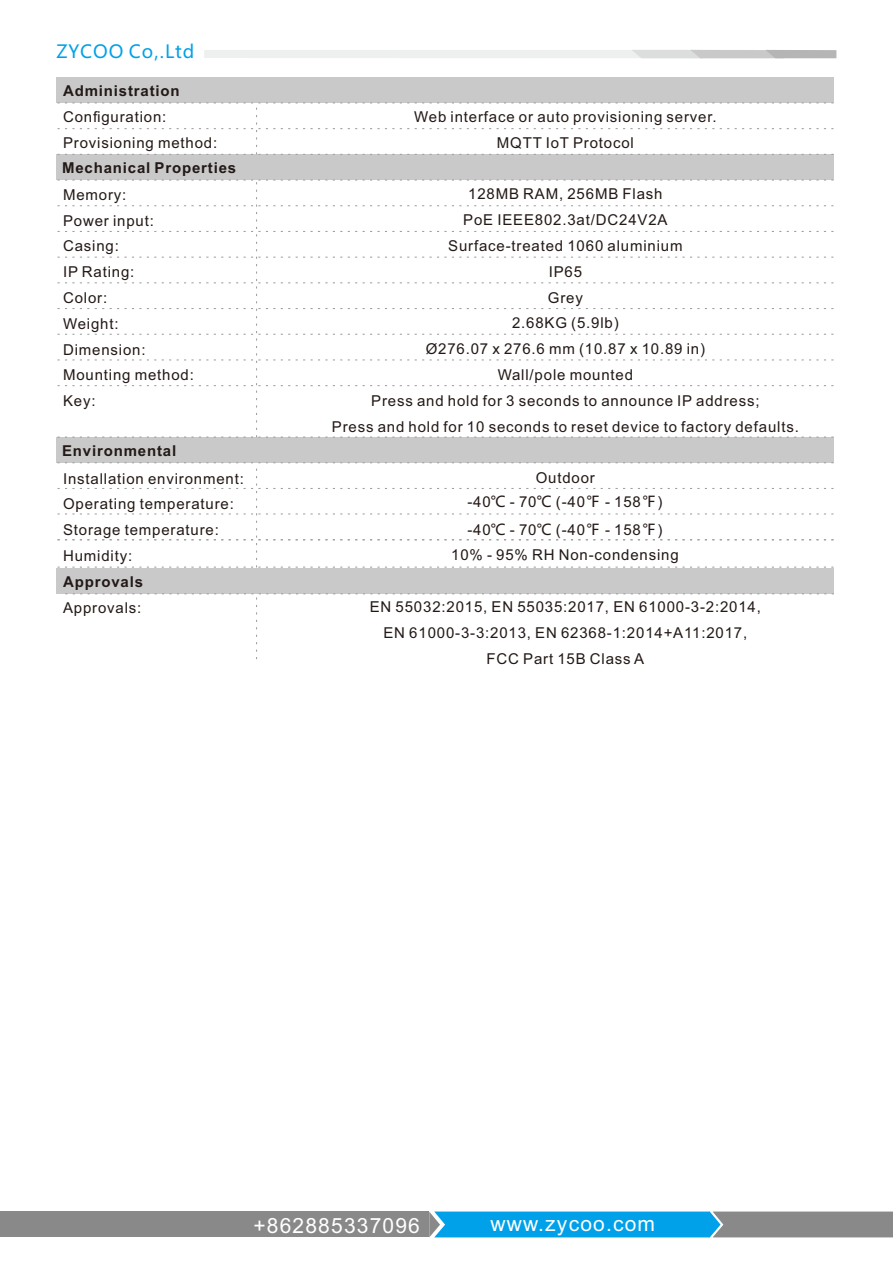
<style>
.page{position:relative;width:893px;height:1263px;background:#fff}
.page>*{position:absolute;margin:0;border:0;box-sizing:border-box;transform-origin:0 0}
.t1{font:21px "Arial";letter-spacing:.055em;color:#fff}
.t2{font:18px "Microsoft Ya Hei";letter-spacing:.045em;color:#00a1e9}
.t3{font:15px/25.8px "Arial";letter-spacing:.055em;color:#231916}
.t4{font:700 15px "Arial";letter-spacing:.055em;color:#231916}
.s1{font-family:"Microsoft Ya Hei"}
</style>
<div class="page">
<div style="left:57px;top:77px;width:777px;height:26px;background:#c9c9ca"></div>
<div style="left:57px;top:437px;width:777px;height:26px;background:#c9c9ca"></div>
<div style="left:57px;top:154px;width:777px;height:26px;background:#c9c9ca"></div>
<div style="left:57px;top:568px;width:777px;height:26px;background:#c9c9ca"></div>
<svg style="left:58px;top:102px;width:776px;height:53px"></svg>
<svg style="left:204px;top:50px;width:632px;height:8px"></svg>
<div style="left:0;top:1211px;width:429px;height:26px;background:#898989"></div>
<svg style="left:429px;top:1211px;width:464px;height:26px"></svg>
<svg style="left:58px;top:179px;width:776px;height:259px"></svg>
<svg style="left:58px;top:462px;width:776px;height:106px"></svg>
<svg style="left:65px;top:593px;width:769px;height:66px"></svg>
<p class="t2" style="left:56px;top:43px;width:139px">ZYCOO Co,.Ltd</p>
<p class="t4" style="left:63px;top:85px;width:118px">Administration</p>
<p class="t3" style="left:63px;top:106px;width:156px">Configuration:<br>Provisioning method:</p>
<p class="t3" style="left:63px;top:183px;width:132px">Memory:<br>Power input:<br>Casing:<br>IP Rating:<br>Color:<br>Weight:<br>Dimension:<br>Mounting method:<br>Key:</p>
<p class="t4" style="left:62px;top:162px;width:176px">Mechanical Properties</p>
<p class="t4" style="left:62px;top:445px;width:116px">Environmental</p>
<p class="t3" style="left:63px;top:467px;width:182px">Installation environment:<br>Operating temperature:<br>Storage temperature:<br>Humidity:</p>
<p class="t3" style="left:63px;top:596px;width:80px">Approvals:</p>
<p class="t4" style="left:63px;top:576px;width:82px">Approvals</p>
<p class="t3" style="left:414px;top:105px;width:304px;text-align:center">Web interface or auto provisioning server.<br>MQTT IoT Protocol</p>
<p class="t3" style="left:332px;top:182px;width:468px;text-align:center">128MB RAM, 256MB Flash<br>PoE IEEE802.3at/DC24V2A<br>Surface-treated 1060 aluminium<br>IP65<br>Grey<br>2.68KG (5.9lb)<br>Ø276.07 x 276.6 mm (10.87 x 10.89 in)<br>Wall/pole mounted<br>Press and hold for 3 seconds to announce IP address;<br>Press and hold for 10 seconds to reset device to factory defaults.</p>
<p class="t3" style="left:536px;top:466px;width:61px">Outdoor</p>
<p class="t3" style="left:467px;top:490px;width:197px;line-height:27.5px">-40<span class="s1">℃</span> - 70<span class="s1">℃</span> (-40<span class="s1">℉</span> - 158<span class="s1">℉</span>) -40<span class="s1">℃</span> - 70<span class="s1">℃</span> (-40<span class="s1">℉</span> - 158<span class="s1">℉</span>)</p>
<p class="t3" style="left:451px;top:543px;width:229px">10% - 95% RH Non-condensing</p>
<p class="t3" style="left:370px;top:595px;width:393px;text-align:center">EN 55032:2015, EN 55035:2017, EN 61000-3-2:2014,<br>EN 61000-3-3:2013, EN 62368-1:2014+A11:2017,<br>FCC Part 15B Class A</p>
<h1 class="t1" style="left:253px;top:1218px;width:168px">+862885337096</h1>
<h1 class="t1" style="left:490px;top:1215px;width:166px">www.zycoo.com</h1>
</div>
